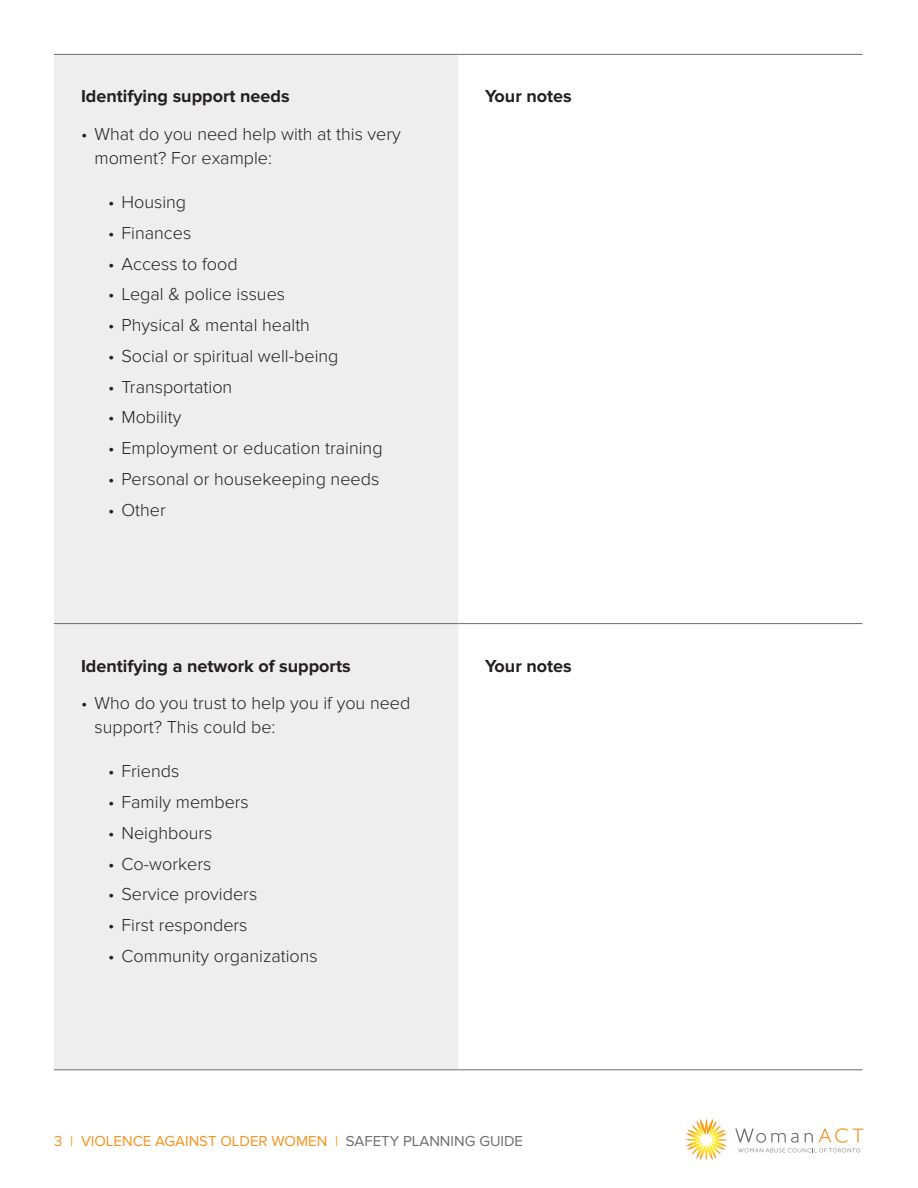
<style>
.page{position:relative;width:918px;height:1188px;background:#fff}
.page>*{position:absolute;margin:0;border:0;box-sizing:border-box;transform-origin:0 0}
.t1{font:300 18px/24px "Proxima Nova";color:#231f20}
.Copy{font:700 18px "Proxima Nova";color:#231f20}
.t2{font:15px "Proxima Nova";color:#f7931d}
.s1{color:#6c6d70}
</style>
<div class="page">
<div style="left:54px;top:55px;width:404px;height:1014px;background:#eeeeef"></div>
<hr style="left:54px;top:54px;width:404px;height:1px;background:#6c6d70">
<hr style="left:458px;top:54px;width:404px;height:1px;background:#6c6d70">
<hr style="left:54px;top:623px;width:404px;height:1px;background:#6c6d70">
<hr style="left:458px;top:623px;width:404px;height:1px;background:#6c6d70">
<hr style="left:54px;top:1069px;width:404px;height:1px;background:#6c6d70">
<hr style="left:458px;top:1069px;width:404px;height:1px;background:#6c6d70">
<svg style="left:735px;top:1128px;width:128px;height:24px"></svg>
<svg style="left:685px;top:1119px;width:43px;height:42px"></svg>
<p class="Copy" style="left:81px;top:86px;width:210px">Identifying support needs</p>
<p class="t1" style="left:94px;top:122px;width:308px;text-indent:-14px">• What do you need help with at this very moment? For example:</p>
<p class="t1" style="left:108px;top:190px;width:80px">• Housing</p>
<p class="t1" style="left:108px;top:221px;width:85px">• Finances</p>
<p class="t1" style="left:108px;top:252px;width:131px">• Access to food</p>
<p class="t1" style="left:108px;top:283px;width:179px">• Legal &amp; police issues</p>
<p class="t1" style="left:108px;top:313px;width:204px">• Physical &amp; mental health</p>
<p class="t1" style="left:108px;top:344px;width:232px">• Social or spiritual well-being</p>
<p class="t1" style="left:108px;top:375px;width:126px">• Transportation</p>
<p class="t1" style="left:108px;top:406px;width:75px">• Mobility</p>
<p class="t1" style="left:108px;top:436px;width:276px">• Employment or education training</p>
<p class="t1" style="left:108px;top:467px;width:273px">• Personal or housekeeping needs</p>
<p class="t1" style="left:108px;top:498px;width:59px">• Other</p>
<p class="Copy" style="left:81px;top:655px;width:271px">Identifying a network of supports</p>
<p class="t1" style="left:94px;top:691px;width:317px;text-indent:-14px">• Who do you trust to help you if you need support? This could be:</p>
<p class="t1" style="left:108px;top:760px;width:73px">• Friends</p>
<p class="t1" style="left:108px;top:790px;width:142px">• Family members</p>
<p class="t1" style="left:108px;top:821px;width:106px">• Neighbours</p>
<p class="t1" style="left:108px;top:852px;width:105px">• Co-workers</p>
<p class="t1" style="left:108px;top:883px;width:151px">• Service providers</p>
<p class="t1" style="left:108px;top:913px;width:141px">• First responders</p>
<p class="t1" style="left:108px;top:944px;width:211px">• Community organizations</p>
<p class="Copy" style="left:485px;top:86px;width:88px">Your notes</p>
<p class="Copy" style="left:485px;top:655px;width:88px">Your notes</p>
<p class="t2" style="left:54px;top:1132px;width:471px">3 | VIOLENCE AGAINST OLDER WOMEN | <span class="s1">SAFETY PLANNING GUIDE</span></p>
</div>
